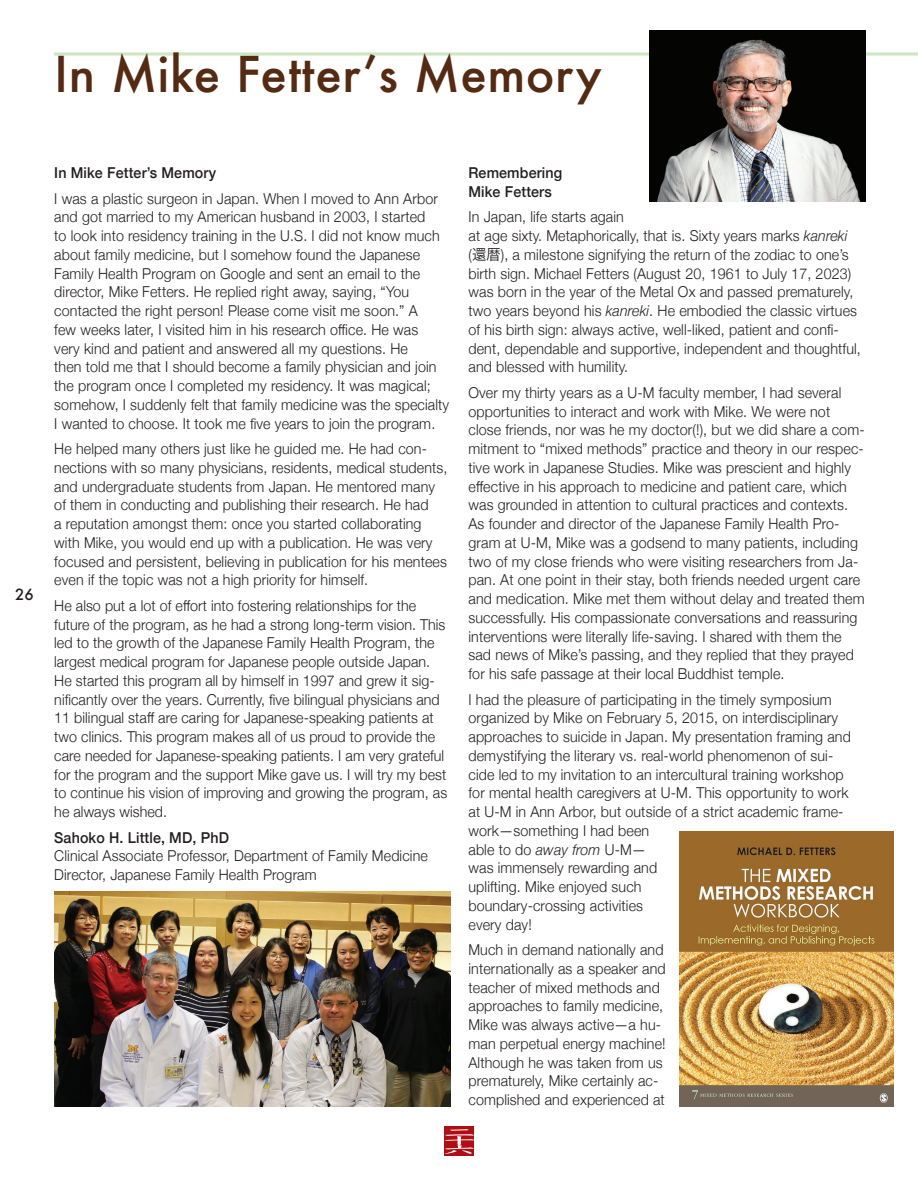
<style>
.page{position:relative;width:918px;height:1188px;background:#fff}
.page>*{position:absolute;margin:0;border:0;box-sizing:border-box;transform-origin:0 0}
.t1{font:500 48px "Futura";letter-spacing:.01em;color:#542b12}
.t2{font:300 15px/18.8px "Helvetica Neue";letter-spacing:.01em;color:#231f20;scale:.95 1}
.t3{font:500 15px/18.8px "Helvetica Neue";letter-spacing:.01em;color:#231f20;scale:.95 1}
.t4{font:500 15px "Futura";color:#231f20}
.s1{font-style:italic}
.s2{font-family:"Hiragino Sans GB W3";font-weight:400}
</style>
<div class="page">
<svg style="left:54px;top:52px;width:864px;height:4px;background:#d8eacf"></svg>
<img style="left:650px;top:30px;width:216px;height:172px">
<img style="left:679px;top:832px;width:215px;height:275px">
<img style="left:54px;top:891px;width:396px;height:216px">
<div style="left:445px;top:1127px;width:29px;height:29px;background:#b00d15"></div>
<svg style="left:445px;top:1129px;width:29px;height:25px"></svg>
<h1 class="t1" style="left:54px;top:41px;width:549px">In Mike Fetter’s Memory</h1>
<p class="t4" style="left:15px;top:584px;width:20px">26</p>
<p class="t3" style="left:54px;top:162px;width:172px">In Mike Fetter’s Memory</p>
<p class="t2" style="left:54px;top:188px;width:417px">I was a plastic surgeon in Japan. When I moved to Ann Arbor and got married to my American husband in 2003, I started<br>to look into residency training in the U.S. I did not know much about family medicine, but I somehow found the Japanese Family Health Program on Google and sent an email to the director, Mike Fetters. He replied right away, saying, “You contacted the right person! Please come visit me soon.” A<br>few weeks later, I visited him in his research office. He was<br>very kind and patient and answered all my questions. He<br>then told me that I should become a family physician and join the program once I completed my residency. It was magical; somehow, I suddenly felt that family medicine was the specialty I wanted to choose. It took me five years to join the program.</p>
<p class="t2" style="left:54px;top:438px;width:415px">He helped many others just like he guided me. He had con&shy;nections with so many physicians, residents, medical students, and undergraduate students from Japan. He mentored many of them in conducting and publishing their research. He had<br>a reputation amongst them: once you started collaborating with Mike, you would end up with a publication. He was very focused and persistent, believing in publication for his mentees even if the topic was not a high priority for himself.</p>
<p class="t2" style="left:54px;top:595px;width:415px">He also put a lot of effort into fostering relationships for the future of the program, as he had a strong long-term vision. This led to the growth of the Japanese Family Health Program, the largest medical program for Japanese people outside Japan.<br>He started this program all by himself in 1997 and grew it sig&shy;nificantly over the years. Currently, five bilingual physicians and 11 bilingual staff are caring for Japanese-speaking patients at two clinics. This program makes all of us proud to provide the care needed for Japanese-speaking patients. I am very grateful for the program and the support Mike gave us. I will try my best to continue his vision of improving and growing the program, as he always wished.</p>
<p class="t3" style="left:54px;top:827px;width:185px">Sahoko H. Little, MD, PhD</p>
<p class="t2" style="left:54px;top:846px;width:395px">Clinical Associate Professor, Department of Family Medicine<br>Director, Japanese Family Health Program</p>
<p class="t3" style="left:468px;top:162px;width:100px">Remembering<br>Mike Fetters</p>
<p class="t2" style="left:468px;top:207px;width:415px">In Japan, life starts again<br>at age sixty. Metaphorically, that is. Sixty years marks <span class="s1">kanreki<br></span>(<span class="s2">還暦</span>), a milestone signifying the return of the zodiac to one’s birth sign. Michael Fetters (August 20, 1961 to July 17, 2023) was born in the year of the Metal Ox and passed prematurely, two years beyond his <span class="s1">kanreki</span>. He embodied the classic virtues of his birth sign: always active, well-liked, patient and confi&shy;dent, dependable and supportive, independent and thoughtful, and blessed with humility.</p>
<p class="t2" style="left:468px;top:382px;width:419px">Over my thirty years as a U-M faculty member, I had several opportunities to interact and work with Mike. We were not close friends, nor was he my doctor(!), but we did share a com&shy;mitment to “mixed methods” practice and theory in our respec&shy;tive work in Japanese Studies. Mike was prescient and highly effective in his approach to medicine and patient care, which was grounded in attention to cultural practices and contexts.<br>As founder and director of the Japanese Family Health Pro&shy;gram at U-M, Mike was a godsend to many patients, including two of my close friends who were visiting researchers from Ja&shy;pan. At one point in their stay, both friends needed urgent care and medication. Mike met them without delay and treated them successfully. His compassionate conversations and reassuring interventions were literally life-saving. I shared with them the sad news of Mike’s passing, and they replied that they prayed for his safe passage at their local Buddhist temple.</p>
<p class="t2" style="left:468px;top:689px;width:404px">I had the pleasure of participating in the timely symposium organized by Mike on February 5, 2015, on interdisciplinary approaches to suicide in Japan. My presentation framing and demystifying the literary vs. real-world phenomenon of sui&shy;cide led to my invitation to an intercultural training workshop for mental health caregivers at U-M. This opportunity to work at U-M in Ann Arbor, but outside of a strict academic frame&shy;work—something I had been<br>able to do <span class="s1">away from</span> U-M—<br>was immensely rewarding and<br>uplifting. Mike enjoyed such<br>boundary-crossing activities<br>every day!</p>
<p class="t2" style="left:468px;top:939px;width:209px">Much in demand nationally and internationally as a speaker and teacher of mixed methods and approaches to family medicine,<br>Mike was always active—a hu&shy;man perpetual energy machine!<br>Although he was taken from us prematurely, Mike certainly ac&shy;complished and experienced at</p>
</div>
